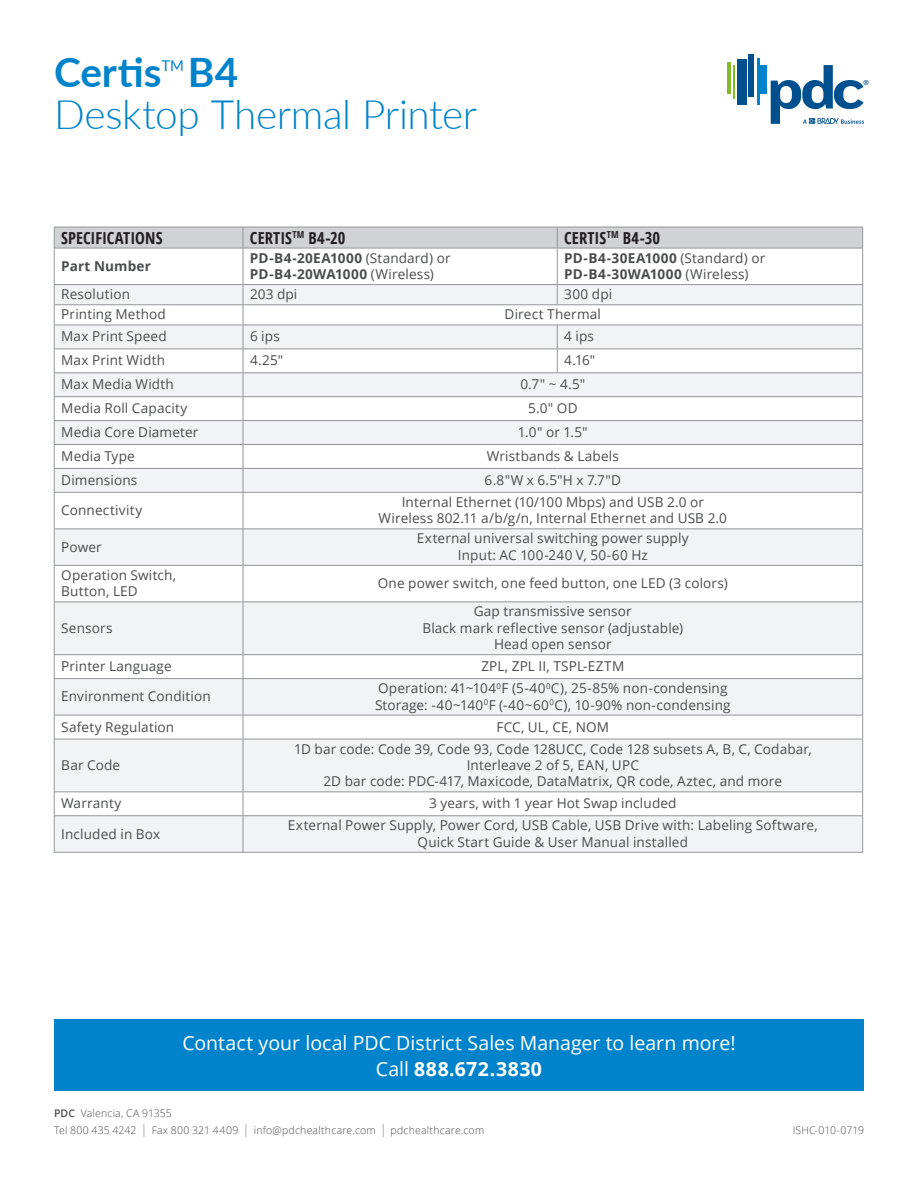
<style>
.page{position:relative;width:918px;height:1188px;background:#fff}
.page>*{position:absolute;margin:0;border:0;box-sizing:border-box;transform-origin:0 0}
.t1{font:300 40.5px/42px "Lato";letter-spacing:-.01em;color:#0083ca}
.t2{font:700 40.5px "Lato";color:#0083ca}
.t3{font:19.5px/25.5px "Open Sans";color:#fff;text-align:center}
.t4{font:700 16.5px "Open Sans Condensed";color:#231f20}
.t5{font:14.85px "Lato";color:#0083ca}
.t6{font:13.65px/16.4px "Open Sans";letter-spacing:.01em;color:#4b4c4d;text-align:center}
.t7{font:700 13.65px/16.4px "Open Sans";letter-spacing:.025em;color:#4b4c4d}
.Address_Footer{font:300 10.5px/17.2px "Open Sans";letter-spacing:.02em;color:#4b4c4d}
.Address_Footer-2{font:300 10.5px "Open Sans";color:#4b4c4d}
.s1{font-weight:700}
.s2{font-weight:400}
.s3{font-weight:600}
.s4{font-size:13.2px}
</style>
<div class="page">
<div style="left:54px;top:1020px;width:810px;height:71px;background:#0083ca"></div>
<hr style="left:728px;top:63px;width:3px;height:31px;background:#82bb27">
<hr style="left:733px;top:65px;width:1px;height:33px;background:#82bb27">
<div style="left:737px;top:59px;width:9px;height:45px;background:#005090"></div>
<div style="left:749px;top:54px;width:5px;height:43px;background:#005090"></div>
<hr style="left:757px;top:58px;width:2px;height:46px;background:#0083ca">
<div style="left:761px;top:65px;width:6px;height:29px;background:#0083ca"></div>
<svg style="left:771px;top:65px;width:97px;height:59px"></svg>
<div style="left:55px;top:817px;width:807px;height:35px;background:#f2f3f4"></div>
<svg style="left:55px;top:493px;width:807px;height:323px;fill:#f2f3f4"></svg>
<hr style="left:54px;top:492px;width:189px;height:1px;background:#939598">
<hr style="left:54px;top:493px;width:1px;height:36px;background:#939598">
<hr style="left:54px;top:529px;width:189px;height:1px;background:#939598">
<hr style="left:54px;top:529px;width:1px;height:36px;background:#939598">
<hr style="left:54px;top:565px;width:189px;height:1px;background:#939598">
<hr style="left:54px;top:566px;width:1px;height:36px;background:#939598">
<hr style="left:54px;top:602px;width:189px;height:1px;background:#939598">
<hr style="left:54px;top:602px;width:1px;height:52px;background:#939598">
<hr style="left:54px;top:654px;width:189px;height:1px;background:#939598">
<svg style="left:54px;top:655px;width:1px;height:23px"></svg>
<hr style="left:54px;top:678px;width:189px;height:1px;background:#939598">
<hr style="left:54px;top:679px;width:1px;height:36px;background:#939598">
<hr style="left:54px;top:715px;width:189px;height:1px;background:#939598">
<svg style="left:54px;top:715px;width:1px;height:24px"></svg>
<hr style="left:54px;top:739px;width:189px;height:1px;background:#939598">
<hr style="left:54px;top:739px;width:1px;height:53px;background:#939598">
<hr style="left:54px;top:792px;width:189px;height:1px;background:#939598">
<svg style="left:54px;top:792px;width:1px;height:24px"></svg>
<hr style="left:54px;top:816px;width:189px;height:1px;background:#939598">
<hr style="left:54px;top:816px;width:1px;height:36px;background:#939598">
<hr style="left:54px;top:852px;width:189px;height:1px;background:#939598">
<hr style="left:243px;top:492px;width:314px;height:1px;background:#939598">
<hr style="left:243px;top:493px;width:1px;height:36px;background:#939598">
<hr style="left:557px;top:492px;width:306px;height:1px;background:#939598">
<hr style="left:862px;top:493px;width:1px;height:36px;background:#939598">
<hr style="left:243px;top:529px;width:314px;height:1px;background:#939598">
<hr style="left:243px;top:529px;width:1px;height:36px;background:#939598">
<hr style="left:557px;top:529px;width:306px;height:1px;background:#939598">
<hr style="left:862px;top:529px;width:1px;height:36px;background:#939598">
<hr style="left:243px;top:565px;width:314px;height:1px;background:#939598">
<hr style="left:243px;top:566px;width:1px;height:36px;background:#939598">
<hr style="left:557px;top:565px;width:306px;height:1px;background:#939598">
<hr style="left:862px;top:566px;width:1px;height:36px;background:#939598">
<hr style="left:243px;top:602px;width:314px;height:1px;background:#939598">
<hr style="left:243px;top:602px;width:1px;height:52px;background:#939598">
<hr style="left:557px;top:602px;width:306px;height:1px;background:#939598">
<hr style="left:862px;top:602px;width:1px;height:52px;background:#939598">
<hr style="left:243px;top:654px;width:314px;height:1px;background:#939598">
<svg style="left:243px;top:655px;width:1px;height:23px"></svg>
<hr style="left:557px;top:654px;width:306px;height:1px;background:#939598">
<svg style="left:862px;top:655px;width:1px;height:23px"></svg>
<hr style="left:243px;top:678px;width:314px;height:1px;background:#939598">
<hr style="left:243px;top:679px;width:1px;height:36px;background:#939598">
<hr style="left:557px;top:678px;width:306px;height:1px;background:#939598">
<hr style="left:862px;top:679px;width:1px;height:36px;background:#939598">
<hr style="left:243px;top:715px;width:314px;height:1px;background:#939598">
<svg style="left:243px;top:715px;width:1px;height:24px"></svg>
<hr style="left:557px;top:715px;width:306px;height:1px;background:#939598">
<svg style="left:862px;top:715px;width:1px;height:24px"></svg>
<hr style="left:243px;top:739px;width:314px;height:1px;background:#939598">
<hr style="left:243px;top:739px;width:1px;height:53px;background:#939598">
<hr style="left:557px;top:739px;width:306px;height:1px;background:#939598">
<hr style="left:862px;top:739px;width:1px;height:53px;background:#939598">
<hr style="left:243px;top:792px;width:314px;height:1px;background:#939598">
<svg style="left:243px;top:792px;width:1px;height:24px"></svg>
<hr style="left:557px;top:792px;width:306px;height:1px;background:#939598">
<svg style="left:862px;top:792px;width:1px;height:24px"></svg>
<hr style="left:243px;top:816px;width:314px;height:1px;background:#939598">
<hr style="left:243px;top:816px;width:1px;height:36px;background:#939598">
<hr style="left:557px;top:816px;width:306px;height:1px;background:#939598">
<hr style="left:862px;top:816px;width:1px;height:36px;background:#939598">
<hr style="left:243px;top:852px;width:314px;height:1px;background:#939598">
<hr style="left:557px;top:852px;width:306px;height:1px;background:#939598">
<svg style="left:54px;top:227px;width:809px;height:265px"></svg>
<hr style="left:557px;top:325px;width:306px;height:1px;background:#939598">
<hr style="left:557px;top:349px;width:306px;height:1px;background:#939598">
<hr style="left:557px;top:373px;width:306px;height:1px;background:#939598">
<p class="t2" style="left:54px;top:42px;width:109px">Certis</p>
<p class="t5" style="left:161px;top:55px;width:24px">TM</p>
<p class="t1" style="left:54px;top:50px;width:424px;text-indent:134px"><span class="s1">B4<br></span>Desktop Thermal Printer</p>
<p class="t4" style="left:61px;top:226px;width:103px">SPECIFICATIONS</p>
<p class="t4" style="left:250px;top:226px;width:97px">CERTIS<sup>TM</sup> B4-20</p>
<p class="t4" style="left:564px;top:226px;width:97px">CERTIS<sup>TM</sup> B4-30</p>
<p class="t7" style="left:61px;top:257px;width:91px">Part Number</p>
<p class="t7" style="left:250px;top:249px;width:202px">PD-B4-20EA1000 <span class="s2">(Standard) or<br></span>PD-B4-20WA1000 <span class="s2">(Wireless)</span></p>
<p class="t7" style="left:564px;top:249px;width:202px">PD-B4-30EA1000 <span class="s2">(Standard) or<br></span>PD-B4-30WA1000 <span class="s2">(Wireless)</span></p>
<p class="t6" style="left:61px;top:286px;width:70px">Resolution</p>
<p class="t6" style="left:250px;top:286px;width:49px">203 dpi</p>
<p class="t6" style="left:564px;top:286px;width:50px">300 dpi</p>
<p class="t6" style="left:61px;top:306px;width:106px">Printing Method</p>
<p class="t6" style="left:505px;top:306px;width:98px">Direct Thermal</p>
<p class="t6" style="left:61px;top:328px;width:107px">Max Print Speed</p>
<p class="t6" style="left:250px;top:328px;width:31px">6 ips</p>
<p class="t6" style="left:564px;top:328px;width:31px">4 ips</p>
<p class="t6" style="left:61px;top:352px;width:105px">Max Print Width</p>
<p class="t6" style="left:250px;top:352px;width:35px">4.25"</p>
<p class="t6" style="left:564px;top:352px;width:33px">4.16"</p>
<p class="t6" style="left:61px;top:376px;width:114px">Max Media Width</p>
<p class="t6" style="left:520px;top:376px;width:66px">0.7" ~ 4.5"</p>
<p class="t6" style="left:61px;top:400px;width:128px">Media Roll Capacity</p>
<p class="t6" style="left:528px;top:400px;width:51px">5.0" OD</p>
<p class="t6" style="left:61px;top:424px;width:139px">Media Core Diameter</p>
<p class="t6" style="left:518px;top:424px;width:71px">1.0" or 1.5"</p>
<p class="t6" style="left:61px;top:447px;width:75px">Media Type</p>
<p class="t6" style="left:487px;top:447px;width:134px">Wristbands &amp; Labels</p>
<p class="t6" style="left:61px;top:471px;width:78px">Dimensions</p>
<p class="t6" style="left:485px;top:471px;width:138px">6.8"W x 6.5"H x 7.7"D</p>
<p class="t6" style="left:61px;top:502px;width:82px">Connectivity</p>
<p class="t6" style="left:379px;top:493px;width:350px">Internal Ethernet (10/100 Mbps) and USB 2.0 or<br>Wireless 802.11 a/b/g/n, Internal Ethernet and USB 2.0</p>
<p class="t6" style="left:61px;top:538px;width:42px">Power</p>
<p class="t6" style="left:417px;top:530px;width:273px">External universal switching power supply</p>
<p class="t6" style="left:458px;top:546px;width:191px">Input: AC 100-240 V, 50-60 Hz</p>
<p class="t6" style="left:61px;top:566px;width:116px;text-align:left">Operation Switch,<br>Button, LED</p>
<p class="t6" style="left:378px;top:575px;width:351px">One power switch, one feed button, one LED (3 colors)</p>
<p class="t6" style="left:61px;top:619px;width:53px">Sensors</p>
<p class="t6" style="left:474px;top:603px;width:160px">Gap transmissive sensor</p>
<p class="t6" style="left:422px;top:619px;width:262px">Black mark reflective sensor (adjustable)</p>
<p class="t6" style="left:494px;top:636px;width:119px">Head open sensor</p>
<p class="t6" style="left:61px;top:658px;width:112px">Printer Language</p>
<p class="t6" style="left:481px;top:658px;width:144px">ZPL, ZPL II, TSPL-EZTM</p>
<p class="t6" style="left:61px;top:688px;width:151px">Environment Condition</p>
<p class="t6" style="left:378px;top:680px;width:351px">Operation: 41~104<sup>0</sup>F (5-40<sup>0</sup>C), 25-85% non-condensing</p>
<p class="t6" style="left:375px;top:696px;width:357px">Storage: -40~140<sup>0</sup>F (-40~60<sup>0</sup>C), 10-90% non-condensing</p>
<p class="t6" style="left:61px;top:718px;width:115px">Safety Regulation</p>
<p class="t6" style="left:496px;top:718px;width:114px">FCC, UL, CE, NOM</p>
<p class="t6" style="left:61px;top:756px;width:60px">Bar Code</p>
<p class="t6" style="left:294px;top:740px;width:519px">1D bar code: Code 39, Code 93, Code 128UCC, Code 128 subsets A, B, C, Codabar,<br>Interleave 2 of 5, EAN, UPC<br>2D bar code: PDC-417, Maxicode, DataMatrix, QR code, Aztec, and more</p>
<p class="t6" style="left:61px;top:795px;width:62px">Warranty</p>
<p class="t6" style="left:429px;top:795px;width:249px">3 years, with 1 year Hot Swap included</p>
<p class="t6" style="left:61px;top:825px;width:100px">Included in Box</p>
<p class="t6" style="left:288px;top:817px;width:531px">External Power Supply, Power Cord, USB Cable, USB Drive with: Labeling Software,<br>Quick Start Guide &amp; User Manual installed</p>
<p class="t3" style="left:182px;top:1030px;width:555px">Contact your local PDC District Sales Manager to learn more!<br>Call <span class="s1">888.672.3830</span></p>
<p class="Address_Footer" style="left:54px;top:1104px;width:432px"><span class="s3">PDC</span> Valencia, CA 91355<br>Tel 800 435 4242 <span class="s4">|</span> Fax 800 321 4409 <span class="s4">|</span> info@pdchealthcare.com <span class="s4">|</span> pdchealthcare.com</p>
<p class="Address_Footer-2" style="left:793px;top:1123px;width:73px">ISHC-010-0719</p>
</div>
